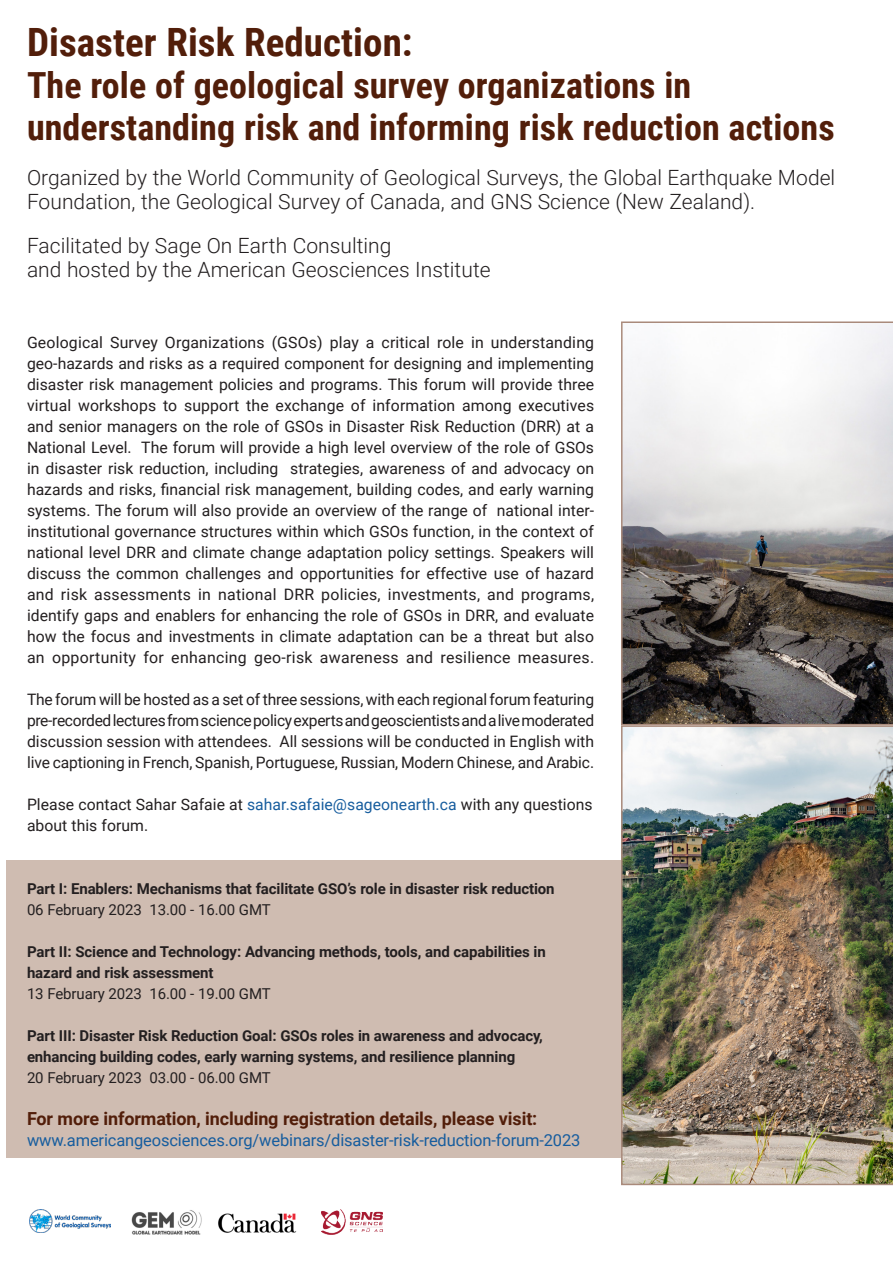
<style>
.page{position:relative;width:893px;height:1263px;background:#fff}
.page>*{position:absolute;margin:0;border:0;box-sizing:border-box;transform-origin:0 0}
.t1{font:700 39px "Roboto Condensed";color:#521e0a}
.t2{font:700 36px/42px "Roboto Condensed";color:#521e0a}
.t3{font:300 21px/24px "Roboto";color:#231f20}
.Date_and_Time_2-head{font:700 18px "Roboto";letter-spacing:-.005em;color:#521e0a}
.Date_and_Time_2-head-2{font:16.5px "Roboto";letter-spacing:-.01em;color:#175d9e}
.Body{font:15.75px/21px "Roboto";color:#231f20;text-align:justify}
.Date_and_Time_2-head-3{font:700 15px/21px "Roboto";letter-spacing:-.005em;color:#231f20}
.Date_and_Time_2-head-4{font:15px "Roboto";letter-spacing:-.01em;color:#231f20}
.s1{color:#175d9e}
</style>
<div class="page">
<img style="left:30px;top:1210px;width:81px;height:23px">
<img style="left:218px;top:1213px;width:79px;height:20px">
<img style="left:132px;top:1210px;width:70px;height:25px">
<img style="left:322px;top:1210px;width:60px;height:25px">
<svg style="left:621px;top:321px;width:272px;height:404px"></svg>
<div style="left:7px;top:861px;width:614px;height:21px;background:#cfbcb1"></div>
<div style="left:7px;top:876px;width:614px;height:29px;background:#cfbcb1"></div>
<div style="left:7px;top:897px;width:614px;height:29px;background:#cfbcb1"></div>
<div style="left:7px;top:918px;width:614px;height:29px;background:#cfbcb1"></div>
<div style="left:7px;top:939px;width:614px;height:50px;background:#cfbcb1"></div>
<div style="left:7px;top:981px;width:614px;height:29px;background:#cfbcb1"></div>
<div style="left:7px;top:1002px;width:614px;height:29px;background:#cfbcb1"></div>
<div style="left:7px;top:1023px;width:614px;height:50px;background:#cfbcb1"></div>
<div style="left:7px;top:1065px;width:614px;height:29px;background:#cfbcb1"></div>
<div style="left:7px;top:1086px;width:614px;height:29px;background:#cfbcb1"></div>
<div style="left:7px;top:1105px;width:614px;height:31px;background:#cfbcb1"></div>
<div style="left:7px;top:1127px;width:614px;height:30px;background:#cfbcb1"></div>
<img style="left:621px;top:725px;width:272px;height:460px">
<h1 class="t1" style="left:27px;top:15px;width:387px">Disaster Risk Reduction:</h1>
<h2 class="t2" style="left:27px;top:63px;width:809px">The role of geological survey organizations in understanding risk and informing risk reduction actions</h2>
<h3 class="t3" style="left:27px;top:164px;width:810px">Organized by the World Community of Geological Surveys, the Global Earthquake Model<br>Foundation, the Geological Survey of Canada, and GNS Science (New Zealand).</h3>
<h3 class="t3" style="left:27px;top:233px;width:465px">Facilitated by Sage On Earth Consulting<br>and hosted by the American Geosciences Institute</h3>
<p class="Body" style="left:27px;top:331px;width:569px">Geological Survey Organizations (GSOs) play a critical role in understanding geo-hazards and risks as a required component for designing and implementing disaster risk management policies and programs. This forum will provide three virtual workshops to support the exchange of information among executives and senior managers on the role of GSOs in Disaster Risk Reduction (DRR) at a National Level. The forum will provide a high level overview of the role of GSOs in disaster risk reduction, including strategies, awareness of and advocacy on hazards and risks, financial risk management, building codes, and early warning systems. The forum will also provide an overview of the range of national inter&shy;institutional governance structures within which GSOs function, in the context of national level DRR and climate change adaptation policy settings. Speakers will discuss the common challenges and opportunities for effective use of hazard and risk assessments in national DRR policies, investments, and programs, identify gaps and enablers for enhancing the role of GSOs in DRR, and evaluate how the focus and investments in climate adaptation can be a threat but also an opportunity for enhancing geo-risk awareness and resilience measures.</p>
<p class="Body" style="left:27px;top:688px;width:569px">The forum will be hosted as a set of three sessions, with each regional forum featuring pre-recorded lectures from science policy experts and geoscientists and a live moderated discussion session with attendees. All sessions will be conducted in English with live captioning in French, Spanish, Portuguese, Russian, Modern Chinese, and Arabic.</p>
<p class="Body" style="left:27px;top:793px;width:567px">Please contact Sahar Safaie at <span class="s1">sahar.safaie@sageonearth.ca</span> with any questions about this forum.</p>
<p class="Date_and_Time_2-head-3" style="left:27px;top:878px;width:529px">Part I: Enablers: Mechanisms that facilitate GSO’s role in disaster risk reduction</p>
<p class="Date_and_Time_2-head-4" style="left:27px;top:899px;width:245px">06 February 2023 13.00 - 16.00 GMT</p>
<p class="Date_and_Time_2-head-3" style="left:27px;top:941px;width:520px">Part II: Science and Technology: Advancing methods, tools, and capabilities in hazard and risk assessment</p>
<p class="Date_and_Time_2-head-4" style="left:27px;top:983px;width:245px">13 February 2023 16.00 - 19.00 GMT</p>
<p class="Date_and_Time_2-head-3" style="left:27px;top:1025px;width:517px">Part III: Disaster Risk Reduction Goal: GSOs roles in awareness and advocacy, enhancing building codes, early warning systems, and resilience planning</p>
<p class="Date_and_Time_2-head-4" style="left:27px;top:1067px;width:245px">20 February 2023 03.00 - 06.00 GMT</p>
<p class="Date_and_Time_2-head" style="left:27px;top:1106px;width:512px">For more information, including registration details, please visit:</p>
<p class="Date_and_Time_2-head-2" style="left:27px;top:1129px;width:555px">www.americangeosciences.org/webinars/disaster-risk-reduction-forum-2023</p>
</div>
